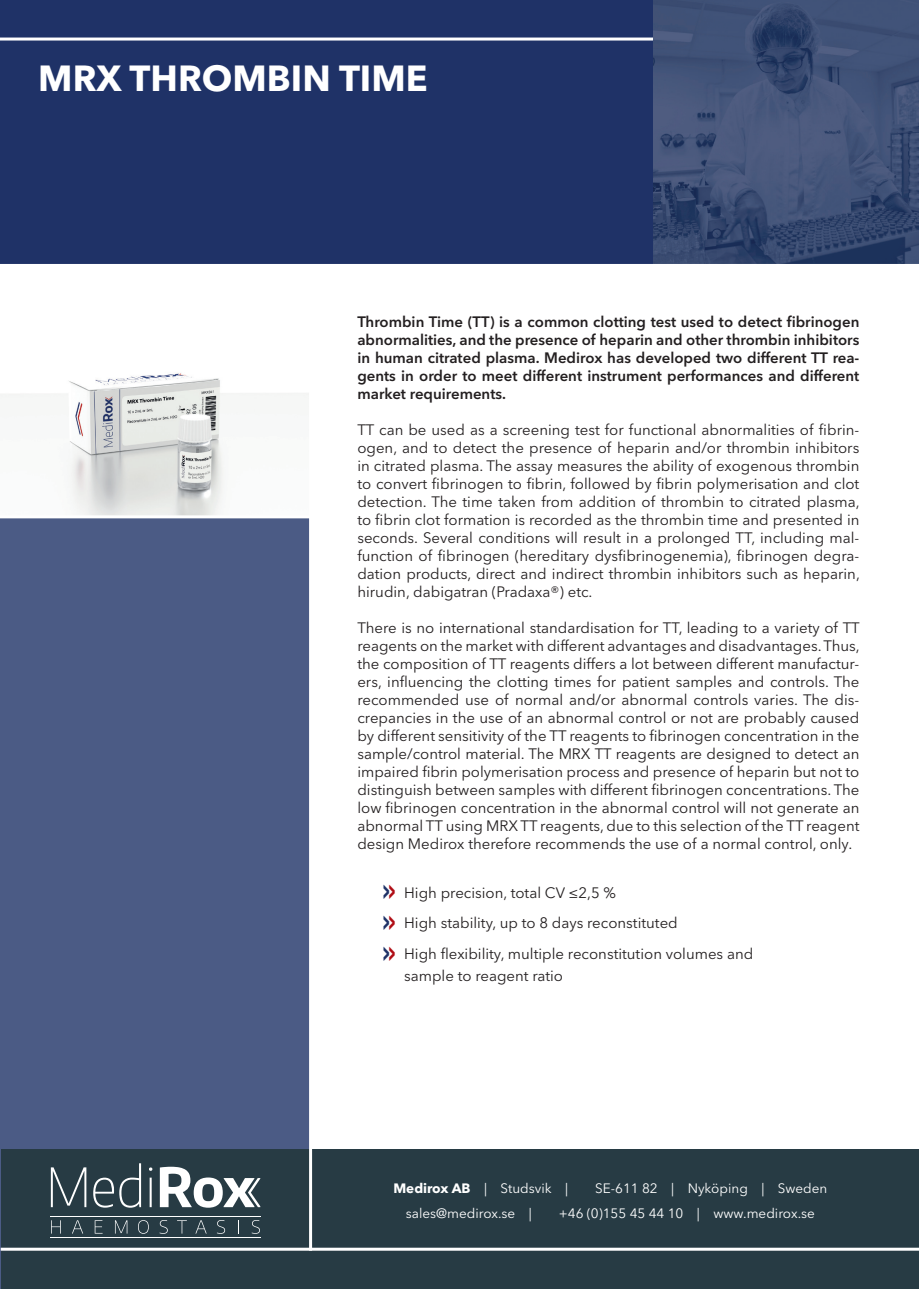
<style>
.page{position:relative;width:919px;height:1289px;background:#fff}
.page>*{position:absolute;margin:0;border:0;box-sizing:border-box;transform-origin:0 0}
.t1{font:700 36px "Avenir Next LT Pro";color:#fff}
.t2{font:15px/18px "Avenir Next LT Pro";color:#231f20;text-align:justify}
.t3{font:600 15px/18px "Avenir Next LT Pro";color:#231f20;text-align:justify}
.t4{font:13.5px "Avenir Next LT Pro";color:#fff}
.s1{font-weight:700;font-size:27px;color:#1f3267}
.s2{font-weight:700;font-size:27px;color:#b00d15}
.s3{font-weight:700}
</style>
<div class="page">
<div style="left:0;top:0;width:310px;height:1288px;background:#4b5b85"></div>
<img style="left:1px;top:267px;width:308px;height:248px">
<div style="left:2px;top:1149px;width:916px;height:139px;background:#273b44"></div>
<div style="left:0;top:0;width:918px;height:265px;background:#1f3267"></div>
<hr style="left:0;top:38px;width:918px;height:3px;background:#fff">
<hr style="left:1px;top:1247px;width:917px;height:3px;background:#fff">
<svg style="left:51px;top:1220px;width:10px;height:13px"></svg>
<svg style="left:72px;top:1220px;width:11px;height:13px"></svg>
<svg style="left:95px;top:1220px;width:8px;height:13px"></svg>
<svg style="left:115px;top:1220px;width:12px;height:13px"></svg>
<svg style="left:138px;top:1220px;width:11px;height:13px"></svg>
<svg style="left:159px;top:1220px;width:9px;height:13px"></svg>
<svg style="left:177px;top:1220px;width:10px;height:13px"></svg>
<svg style="left:195px;top:1220px;width:12px;height:13px"></svg>
<svg style="left:217px;top:1220px;width:8px;height:13px"></svg>
<svg style="left:238px;top:1220px;width:1px;height:13px"></svg>
<svg style="left:252px;top:1220px;width:8px;height:13px"></svg>
<hr style="left:50px;top:1236px;width:210px;height:1px;background:#fff">
<hr style="left:50px;top:1216px;width:210px;height:1px;background:#fff">
<svg style="left:51px;top:1167px;width:35px;height:40px"></svg>
<svg style="left:93px;top:1163px;width:48px;height:44px"></svg>
<hr style="left:150px;top:1177px;width:2px;height:30px;background:#fff">
<svg style="left:160px;top:1166px;width:100px;height:41px"></svg>
<img style="left:653px;top:0;width:265px;height:264px">
<hr style="left:309px;top:265px;width:3px;height:985px;background:#fff">
<hr style="left:0;top:264px;width:918px;height:3px;background:#fff">
<hr style="left:0;top:515px;width:316px;height:3px;background:#fff">
<h1 class="t1" style="left:38px;top:57px;width:391px">MRX THROMBIN TIME</h1>
<p class="t3" style="left:357px;top:312px;width:503px">Thrombin Time (TT) is a common clotting test used to detect fibrinogen abnormalities, and the presence of heparin and other thrombin inhibitors in human citrated plasma. Medirox has developed two different TT rea&shy;gents in order to meet different instrument performances and different market requirements.</p>
<p class="t2" style="left:357px;top:420px;width:504px">TT can be used as a screening test for functional abnormalities of fibrin&shy;ogen, and to detect the presence of heparin and/or thrombin inhibitors in citrated plasma. The assay measures the ability of exogenous thrombin to convert fibrinogen to fibrin, followed by fibrin polymerisation and clot detection. The time taken from addition of thrombin to citrated plasma, to fibrin clot formation is recorded as the thrombin time and presented in seconds. Several conditions will result in a prolonged TT, including mal&shy;function of fibrinogen (hereditary dysfibrinogenemia), fibrinogen degra&shy;dation products, direct and indirect thrombin inhibitors such as heparin, hirudin, dabigatran (Pradaxa®) etc.</p>
<p class="t2" style="left:357px;top:618px;width:504px">There is no international standardisation for TT, leading to a variety of TT reagents on the market with different advantages and disadvantages. Thus, the composition of TT reagents differs a lot between different manufactur&shy;ers, influencing the clotting times for patient samples and controls. The recommended use of normal and/or abnormal controls varies. The dis&shy;crepancies in the use of an abnormal control or not are probably caused by different sensitivity of the TT reagents to fibrinogen concentration in the sample/control material. The MRX TT reagents are designed to detect an impaired fibrin polymerisation process and presence of heparin but not to distinguish between samples with different fibrinogen concentrations. The low fibrinogen concentration in the abnormal control will not generate an abnormal TT using MRX TT reagents, due to this selection of the TT reagent design Medirox therefore recommends the use of a normal control, only.</p>
<p class="t2" style="left:383px;top:877px;width:372px;line-height:30.8px;text-align:left"><span class="s1">&gt;</span><span class="s2">&gt;</span> High precision, total CV ≤2,5 %<br><span class="s1">&gt;</span><span class="s2">&gt;</span> High stability, up to 8 days reconstituted<br><span class="s1">&gt;</span><span class="s2">&gt;</span> High flexibility, multiple reconstitution volumes and</p>
<p class="t2" style="left:404px;top:966px;width:160px">sample to reagent ratio</p>
<p class="t4" style="left:393px;top:1179px;width:176px"><span class="s3">Medirox AB</span> | Studsvik |</p>
<p class="t4" style="left:595px;top:1179px;width:234px">SE-611 82 | Nyköping | Sweden</p>
<p class="t4" style="left:406px;top:1205px;width:127px">sales@medirox.se |</p>
<p class="t4" style="left:558px;top:1205px;width:257px">+46 (0)155 45 44 10 | www.medirox.se</p>
</div>
